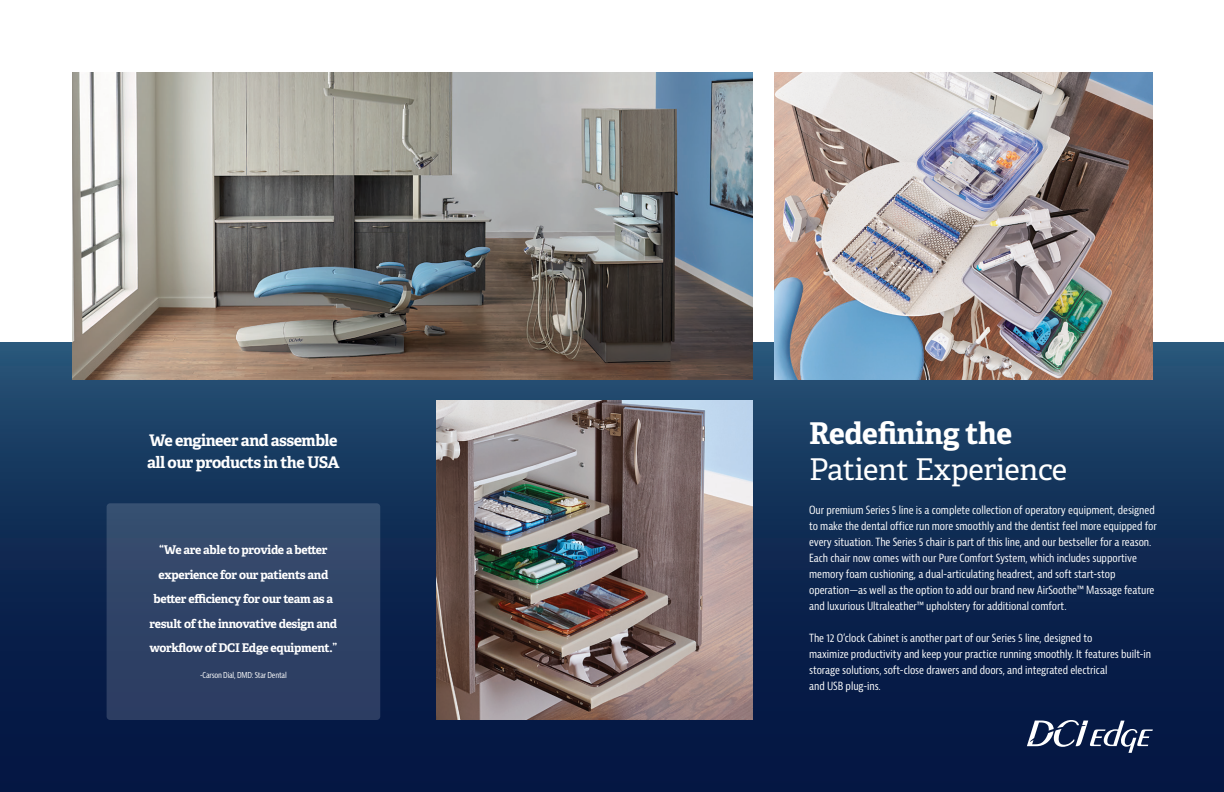
<style>
.page{position:relative;width:1224px;height:792px;background:#fff}
.page>*{position:absolute;margin:0;border:0;box-sizing:border-box;transform-origin:0 0}
.Body{font:30px/36px "Adelle";letter-spacing:-.01em;color:#fff}
.Body-2{font:700 16px/22px "Adelle";letter-spacing:-.03em;color:#fff}
.Body-3{font:700 12px/24.5px "Adelle";letter-spacing:-.025em;color:#fff;text-align:center}
.Body-4{font:condensed 11px/16px "Bernina Sans";letter-spacing:-.005em;color:#fff}
.Body-5{font:condensed 8px "Bernina Sans";letter-spacing:-.025em;color:#fff}
.s1{font-weight:700}
</style>
<div class="page">
<div style="left:0;top:342px;width:1224px;height:450px;background:linear-gradient(to bottom,#234d71,#000c3a)"></div>
<img style="left:774px;top:72px;width:379px;height:307px">
<img style="left:72px;top:72px;width:681px;height:307px">
<svg style="left:1027px;top:720px;width:126px;height:33px"></svg>
<div style="left:107px;top:503px;width:273px;height:217px;background:#304367;border-radius:4px"></div>
<img style="left:436px;top:401px;width:317px;height:319px">
<p class="Body-2" style="left:147px;top:430px;width:194px">We engineer and assemble all our products in the USA</p>
<p class="Body-3" style="left:150px;top:538px;width:189px">“We are able to provide a better experience for our patients and better efficiency for our team as a result of the innovative design and workflow of DCI Edge equipment.”</p>
<p class="Body-5" style="left:200px;top:670px;width:88px">-Carson Dial, DMD: Star Dental</p>
<p class="Body" style="left:809px;top:416px;width:260px"><span class="s1">Redefining the<br></span>Patient Experience</p>
<p class="Body-4" style="left:809px;top:502px;width:349px">Our premium Series 5 line is a complete collection of operatory equipment, designed to make the dental office run more smoothly and the dentist feel more equipped for every situation. The Series 5 chair is part of this line, and our bestseller for a reason.<br>Each chair now comes with our Pure Comfort System, which includes supportive memory foam cushioning, a dual-articulating headrest, and soft start-stop operation—as well as the option to add our brand new AirSoothe™ Massage feature and luxurious Ultraleather™ upholstery for additional comfort.</p>
<p class="Body-4" style="left:809px;top:630px;width:344px">The 12 O’clock Cabinet is another part of our Series 5 line, designed to<br>maximize productivity and keep your practice running smoothly. It features built-in storage solutions, soft-close drawers and doors, and integrated electrical<br>and USB plug-ins.</p>
</div>
